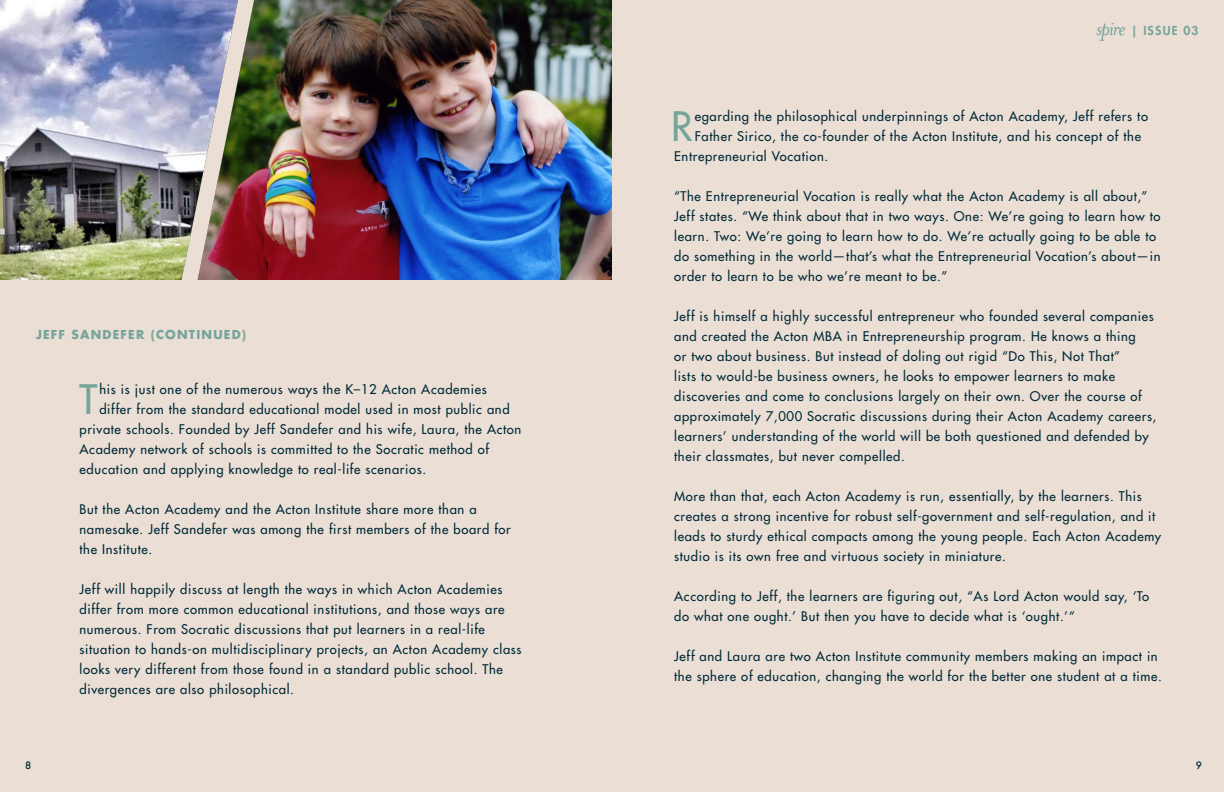
<style>
.page{position:relative;width:1224px;height:792px;background:#eaded5}
.page>*{position:absolute;margin:0;border:0;box-sizing:border-box;transform-origin:0 0}
.t1{font:500 39.5px "Futura Std";color:#75a49a}
.t2{font:500 13px/20px "Futura Std";letter-spacing:.05em;color:#002937}
.t3{font:700 12px "Futura Std";letter-spacing:.1em;color:#75a49a}
.t4{font:800 12px "Futura Std";letter-spacing:.1em;color:#75a49a}
.t5{font:500 10px "Futura";color:#002937}
.s1{font-family:"Mrs Eaves OT";font-weight:400;font-style:italic;font-size:23px}
</style>
<div class="page">
<img style="left:0;top:0;width:612px;height:280px">
<p class="t3" style="left:36px;top:326px;width:212px">JEFF SANDEFER (CONTINUED)</p>
<h1 class="t1" style="left:79px;top:374px;width:20px">T</h1>
<p class="t2" style="left:99px;top:379px;width:389px">his is just one of the numerous ways the K–12 Acton Academies</p>
<p class="t2" style="left:99px;top:399px;width:412px">differ from the standard educational model used in most public and</p>
<p class="t2" style="left:80px;top:419px;width:443px">private schools. Founded by Jeff Sandefer and his wife, Laura, the Acton</p>
<p class="t2" style="left:80px;top:439px;width:411px">Academy network of schools is committed to the Socratic method of</p>
<p class="t2" style="left:80px;top:459px;width:348px">education and applying knowledge to real-life scenarios.</p>
<p class="t2" style="left:80px;top:499px;width:433px">But the Acton Academy and the Acton Institute share more than a namesake. Jeff Sandefer was among the first members of the board for the Institute.</p>
<p class="t2" style="left:80px;top:579px;width:444px">Jeff will happily discuss at length the ways in which Acton Academies differ from more common educational institutions, and those ways are numerous. From Socratic discussions that put learners in a real-life situation to hands-on multidisciplinary projects, an Acton Academy class looks very different from those found in a standard public school. The divergences are also philosophical.</p>
<p class="t4" style="left:1097px;top:23px;width:104px"><span class="s1">spire</span> | ISSUE 03</p>
<h1 class="t1" style="left:671px;top:102px;width:23px">R</h1>
<p class="t2" style="left:695px;top:107px;width:455px">egarding the philosophical underpinnings of Acton Academy, Jeff refers to</p>
<p class="t2" style="left:695px;top:127px;width:448px">Father Sirico, the co-founder of the Acton Institute, and his concept of the</p>
<p class="t2" style="left:674px;top:147px;width:156px">Entrepreneurial Vocation.</p>
<p class="t2" style="left:674px;top:187px;width:488px">“The Entrepreneurial Vocation is really what the Acton Academy is all about,” Jeff states. “We think about that in two ways. One: We’re going to learn how to learn. Two: We’re going to learn how to do. We’re actually going to be able to do something in the world—that’s what the Entrepreneurial Vocation’s about—in order to learn to be who we’re meant to be.”</p>
<p class="t2" style="left:674px;top:307px;width:484px">Jeff is himself a highly successful entrepreneur who founded several companies and created the Acton MBA in Entrepreneurship program. He knows a thing<br>or two about business. But instead of doling out rigid “Do This, Not That”<br>lists to would-be business owners, he looks to empower learners to make discoveries and come to conclusions largely on their own. Over the course of approximately 7,000 Socratic discussions during their Acton Academy careers, learners’ understanding of the world will be both questioned and defended by their classmates, but never compelled.</p>
<p class="t2" style="left:674px;top:487px;width:489px">More than that, each Acton Academy is run, essentially, by the learners. This creates a strong incentive for robust self-government and self-regulation, and it leads to sturdy ethical compacts among the young people. Each Acton Academy studio is its own free and virtuous society in miniature.</p>
<p class="t2" style="left:674px;top:587px;width:477px">According to Jeff, the learners are figuring out, “As Lord Acton would say, ‘To do what one ought.’ But then you have to decide what is ‘ought.’“</p>
<p class="t2" style="left:674px;top:647px;width:489px">Jeff and Laura are two Acton Institute community members making an impact in the sphere of education, changing the world for the better one student at a time.</p>
<p class="t5" style="left:25px;top:758px;width:8px">8</p>
<p class="t5" style="left:1196px;top:759px;width:8px">9</p>
</div>
